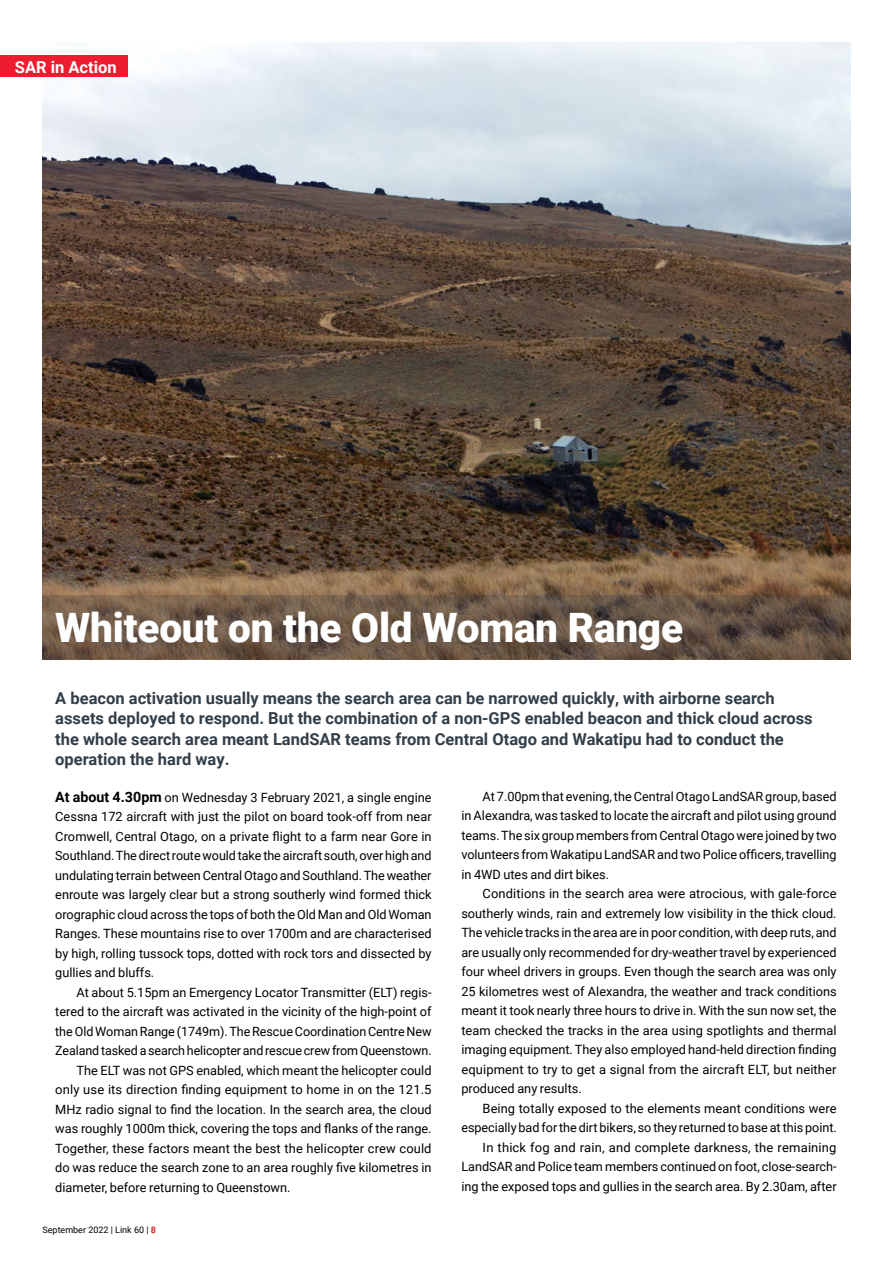
<style>
.page{position:relative;width:893px;height:1263px;background:#fff}
.page>*{position:absolute;margin:0;border:0;box-sizing:border-box;transform-origin:0 0}
.Story_Head{font:900 40.5px "Roboto";letter-spacing:-.005em;color:#fff}
.Story_Subhead_v_3{font:700 16.5px/20.2px "Roboto";color:#323e48}
.International___Acti{font:700 16.5px "Roboto";color:#fff}
.Body_text_Indented{font:12.75px/19.5px "Roboto";color:#000;text-align:justify}
.Body_first_paragarph{font:12.75px/19.5px "Roboto";color:#000;text-align:justify}
.t1{font:9px "Roboto";color:#000}
.s1{font-weight:700;font-size:14.25px}
.s2{font-weight:700;color:#d7292e}
</style>
<div class="page">
<img style="left:43px;top:43px;width:807px;height:552px">
<div style="left:0;top:55px;width:128px;height:22px;background:#ed1c2f"></div>
<svg style="left:43px;top:595px;width:807px;height:64px;background:#685545"></svg>
<h4 class="International___Acti" style="left:15px;top:55px;width:103px">SAR in Action</h4>
<h1 class="Story_Head" style="left:55px;top:599px;width:629px">Whiteout on the Old Woman Range</h1>
<p class="Story_Subhead_v_3" style="left:55px;top:687px;width:759px">A beacon activation usually means the search area can be narrowed quickly, with airborne search assets deployed to respond. But the combination of a non-GPS enabled beacon and thick cloud across the whole search area meant LandSAR teams from Central Otago and Wakatipu had to conduct the operation the hard way.</p>
<p class="Body_first_paragarph" style="left:55px;top:787px;width:378px"><span class="s1">At about 4.30pm</span> on Wednesday 3 February 2021, a single engine Cessna 172 aircraft with just the pilot on board took-off from near Cromwell, Central Otago, on a private flight to a farm near Gore in Southland. The direct route would take the aircraft south, over high and undulating terrain between Central Otago and Southland. The weather enroute was largely clear but a strong southerly wind formed thick orographic cloud across the tops of both the Old Man and Old Woman Ranges. These mountains rise to over 1700m and are characterised by high, rolling tussock tops, dotted with rock tors and dissected by gullies and bluffs.</p>
<p class="Body_text_Indented" style="left:55px;top:982px;width:378px;text-indent:21px">At about 5.15pm an Emergency Locator Transmitter (ELT) regis&shy;tered to the aircraft was activated in the vicinity of the high-point of the Old Woman Range (1749m). The Rescue Coordination Centre New Zealand tasked a search helicopter and rescue crew from Queenstown.</p>
<p class="Body_text_Indented" style="left:55px;top:1060px;width:378px;text-indent:21px">The ELT was not GPS enabled, which meant the helicopter could only use its direction finding equipment to home in on the 121.5<br>MHz radio signal to find the location. In the search area, the cloud was roughly 1000m thick, covering the tops and flanks of the range.<br>Together, these factors meant the best the helicopter crew could do was reduce the search zone to an area roughly five kilometres in diameter, before returning to Queenstown.</p>
<p class="Body_text_Indented" style="left:461px;top:786px;width:377px;text-indent:21px">At 7.00pm that evening, the Central Otago LandSAR group, based in Alexandra, was tasked to locate the aircraft and pilot using ground teams. The six group members from Central Otago were joined by two volunteers from Wakatipu LandSAR and two Police officers, travelling in 4WD utes and dirt bikes.</p>
<p class="Body_text_Indented" style="left:461px;top:883px;width:377px;text-indent:21px">Conditions in the search area were atrocious, with gale-force southerly winds, rain and extremely low visibility in the thick cloud.<br>The vehicle tracks in the area are in poor condition, with deep ruts, and are usually only recommended for dry-weather travel by experienced four wheel drivers in groups. Even though the search area was only 25 kilometres west of Alexandra, the weather and track conditions meant it took nearly three hours to drive in. With the sun now set, the team checked the tracks in the area using spotlights and thermal imaging equipment. They also employed hand-held direction finding equipment to try to get a signal from the aircraft ELT, but neither produced any results.</p>
<p class="Body_text_Indented" style="left:461px;top:1098px;width:377px;text-align:right">Being totally exposed to the elements meant conditions were especially bad for the dirt bikers, so they returned to base at this point.</p>
<p class="Body_text_Indented" style="left:461px;top:1137px;width:377px;text-indent:21px">In thick fog and rain, and complete darkness, the remaining LandSAR and Police team members continued on foot, close-search&shy;ing the exposed tops and gullies in the search area. By 2.30am, after</p>
<p class="t1" style="left:43px;top:1224px;width:115px">September 2022 | Link 60 | <span class="s2">8</span></p>
</div>
